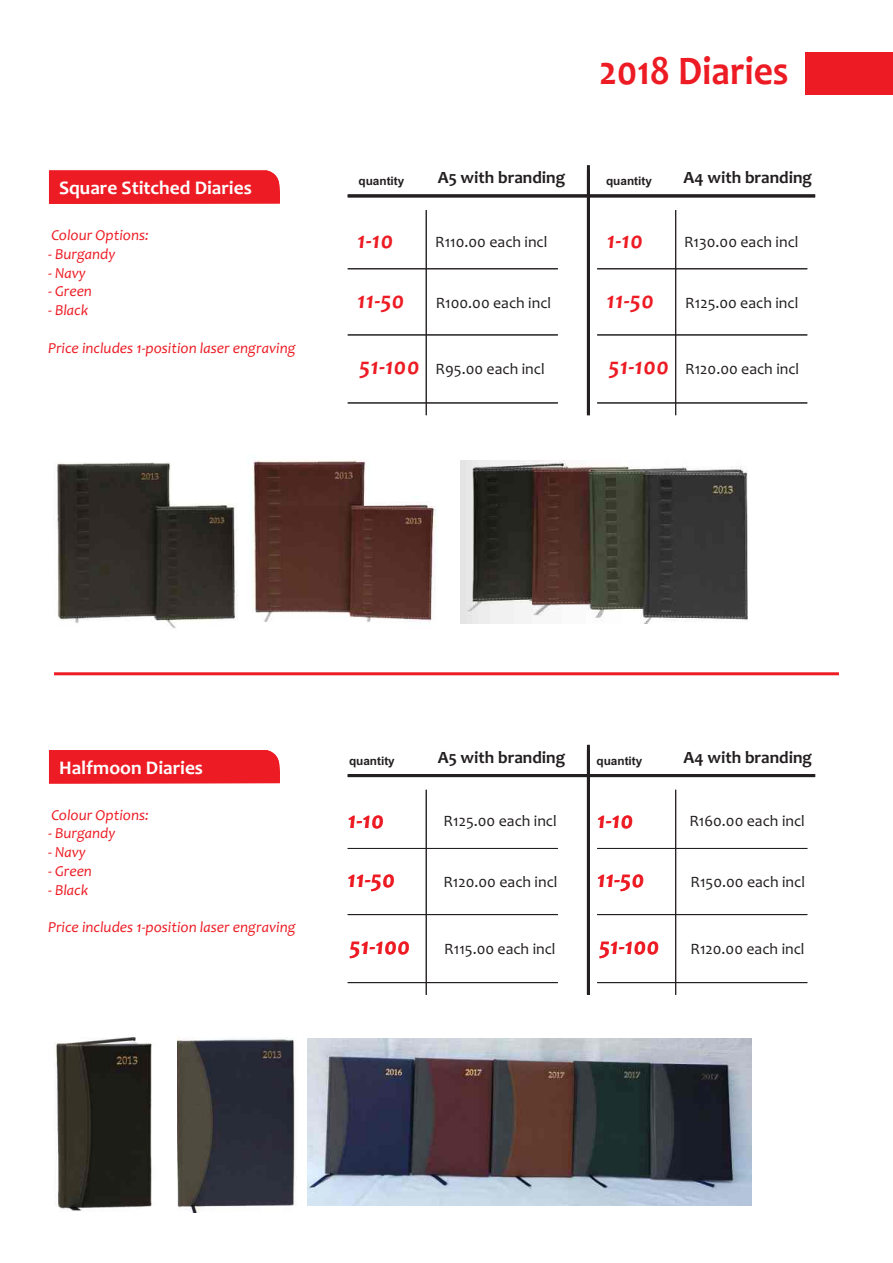
<style>
.page{position:relative;width:893px;height:1263px;background:#fff}
.page>*{position:absolute;margin:0;border:0;box-sizing:border-box;transform-origin:0 0}
.t1{font:700 40.95px "Candara";color:#ed1c24;scale:.92 1}
.t2{font:italic 700 23.85px "Candara";color:#ed1c24}
.t3{font:700 19.35px "Candara";color:#fff}
.t4{font:700 17.25px "Candara";color:#231f20}
.t5{font:15.9px "Candara";color:#231f20}
.t6{font:italic 15.3px "Candara";color:#ed1c24}
.t7{font:700 11.85px "Arial";color:#231f20}
</style>
<div class="page">
<div style="left:805px;top:53px;width:88px;height:42px;background:#ed1c24"></div>
<div style="left:49px;top:170px;width:231px;height:34px;background:#ed1c24"></div>
<div style="left:49px;top:750px;width:231px;height:33px;background:#ed1c24"></div>
<hr style="left:426px;top:210px;width:1px;height:205px;background:#231f20">
<hr style="left:426px;top:790px;width:1px;height:205px;background:#231f20">
<hr style="left:675px;top:210px;width:1px;height:205px;background:#231f20">
<hr style="left:675px;top:790px;width:1px;height:205px;background:#231f20">
<hr style="left:587px;top:165px;width:3px;height:250px;background:#231f20">
<hr style="left:587px;top:745px;width:3px;height:250px;background:#231f20">
<hr style="left:348px;top:268px;width:210px;height:1px;background:#231f20">
<hr style="left:348px;top:848px;width:210px;height:1px;background:#231f20">
<hr style="left:597px;top:268px;width:210px;height:1px;background:#231f20">
<hr style="left:597px;top:848px;width:210px;height:1px;background:#231f20">
<hr style="left:348px;top:194px;width:467px;height:3px;background:#231f20">
<hr style="left:348px;top:774px;width:467px;height:3px;background:#231f20">
<hr style="left:348px;top:335px;width:210px;height:1px;background:#231f20">
<hr style="left:348px;top:914px;width:210px;height:1px;background:#231f20">
<hr style="left:597px;top:335px;width:210px;height:1px;background:#231f20">
<hr style="left:597px;top:914px;width:210px;height:1px;background:#231f20">
<hr style="left:348px;top:403px;width:210px;height:1px;background:#231f20">
<hr style="left:348px;top:982px;width:210px;height:1px;background:#231f20">
<hr style="left:597px;top:403px;width:210px;height:1px;background:#231f20">
<hr style="left:597px;top:982px;width:210px;height:1px;background:#231f20">
<img style="left:460px;top:461px;width:288px;height:162px">
<img style="left:57px;top:462px;width:180px;height:167px">
<img style="left:247px;top:455px;width:189px;height:167px">
<hr style="left:54px;top:672px;width:785px;height:3px;background:#ed1c24">
<img style="left:177px;top:1037px;width:119px;height:175px">
<img style="left:307px;top:1038px;width:444px;height:167px">
<img style="left:54px;top:1037px;width:98px;height:174px">
<p class="t3" style="left:59px;top:180px;width:194px">Square Stitched Diaries</p>
<p class="t6" style="left:51px;top:229px;width:99px">Colour Options:</p>
<p class="t6" style="left:48px;top:248px;width:69px">- Burgandy</p>
<p class="t6" style="left:48px;top:266px;width:39px">- Navy</p>
<p class="t6" style="left:48px;top:285px;width:46px">- Green</p>
<p class="t6" style="left:48px;top:304px;width:42px">- Black</p>
<p class="t6" style="left:48px;top:341px;width:249px">Price includes 1-position laser engraving</p>
<h1 class="t1" style="left:599px;top:55px;width:207px">2018 Diaries</h1>
<p class="t7" style="left:359px;top:176px;width:47px">quantity</p>
<p class="t4" style="left:438px;top:171px;width:129px">A5 with branding</p>
<p class="t7" style="left:606px;top:176px;width:47px">quantity</p>
<p class="t4" style="left:683px;top:171px;width:130px">A4 with branding</p>
<h2 class="t2" style="left:357px;top:231px;width:38px">1-10</h2>
<p class="t5" style="left:435px;top:235px;width:114px">R110.00 each incl</p>
<h2 class="t2" style="left:607px;top:231px;width:38px">1-10</h2>
<p class="t5" style="left:684px;top:235px;width:116px">R130.00 each incl</p>
<h2 class="t2" style="left:357px;top:290px;width:49px">11-50</h2>
<p class="t5" style="left:436px;top:296px;width:117px">R100.00 each incl</p>
<h2 class="t2" style="left:607px;top:290px;width:49px">11-50</h2>
<p class="t5" style="left:685px;top:296px;width:115px">R125.00 each incl</p>
<h2 class="t2" style="left:359px;top:357px;width:62px">51-100</h2>
<p class="t5" style="left:436px;top:362px;width:110px">R95.00 each incl</p>
<h2 class="t2" style="left:609px;top:357px;width:62px">51-100</h2>
<p class="t5" style="left:685px;top:362px;width:116px">R120.00 each incl</p>
<p class="t3" style="left:59px;top:760px;width:146px">Halfmoon Diaries</p>
<p class="t6" style="left:51px;top:809px;width:99px">Colour Options:</p>
<p class="t6" style="left:48px;top:827px;width:69px">- Burgandy</p>
<p class="t6" style="left:48px;top:846px;width:39px">- Navy</p>
<p class="t6" style="left:48px;top:865px;width:46px">- Green</p>
<p class="t6" style="left:48px;top:884px;width:42px">- Black</p>
<p class="t6" style="left:48px;top:921px;width:249px">Price includes 1-position laser engraving</p>
<p class="t7" style="left:349px;top:756px;width:47px">quantity</p>
<p class="t4" style="left:438px;top:750px;width:129px">A5 with branding</p>
<p class="t7" style="left:596px;top:756px;width:47px">quantity</p>
<p class="t4" style="left:683px;top:750px;width:130px">A4 with branding</p>
<h2 class="t2" style="left:348px;top:810px;width:38px">1-10</h2>
<p class="t5" style="left:444px;top:815px;width:115px">R125.00 each incl</p>
<h2 class="t2" style="left:597px;top:810px;width:38px">1-10</h2>
<p class="t5" style="left:689px;top:815px;width:117px">R160.00 each incl</p>
<h2 class="t2" style="left:348px;top:870px;width:49px">11-50</h2>
<p class="t5" style="left:443px;top:876px;width:116px">R120.00 each incl</p>
<h2 class="t2" style="left:597px;top:870px;width:49px">11-50</h2>
<p class="t5" style="left:690px;top:876px;width:116px">R150.00 each incl</p>
<h2 class="t2" style="left:350px;top:936px;width:62px">51-100</h2>
<p class="t5" style="left:444px;top:942px;width:113px">R115.00 each incl</p>
<h2 class="t2" style="left:599px;top:936px;width:62px">51-100</h2>
<p class="t5" style="left:690px;top:942px;width:116px">R120.00 each incl</p>
</div>
